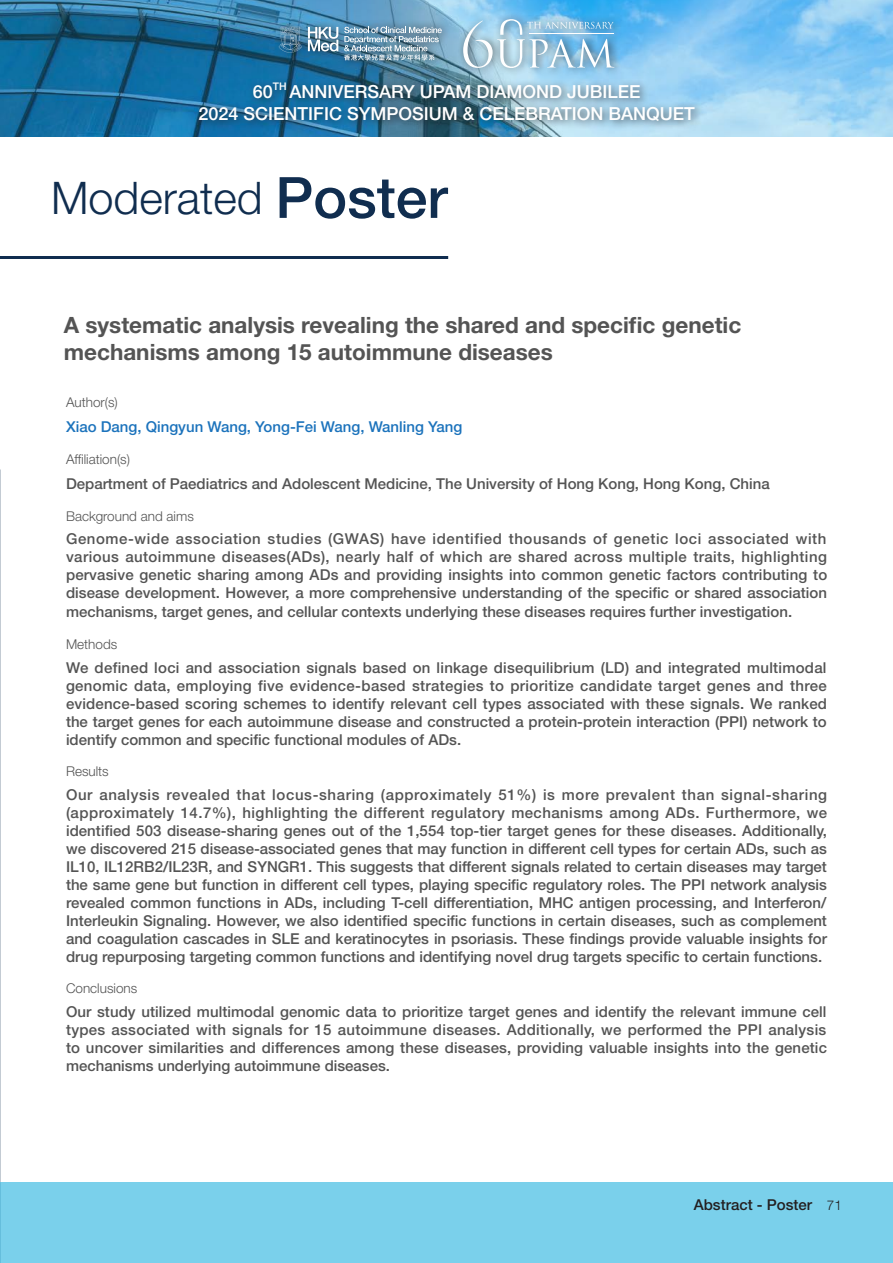
<style>
.page{position:relative;width:893px;height:1263px;background:#fff}
.page>*{position:absolute;margin:0;border:0;box-sizing:border-box;transform-origin:0 0}
.t1{font:300 45px "Helvetica Neue LT Std";color:#102d4f}
.t2{font:700 22.5px/27px "Helvetica Neue LT Std";color:#545454}
.t3{font:500 18px "Helvetica Neue LT Std";color:#fff}
.t4{font:500 15px/18px "Helvetica Neue LT Std";color:#545454;text-align:justify}
.t5{font:500 15px "Helvetica Neue LT Std";color:#1c73bc}
.t6{font:500 15px "Helvetica Neue LT Std";color:#231f20}
.t7{font:300 13.5px "Helvetica Neue LT Std";color:#545454}
.t8{font:500 10.5px "Helvetica Neue LT Std";color:#fff}
.s1{font-weight:500;font-size:57px}
.s2{font-weight:300;font-size:13.5px}
</style>
<div class="page">
<img style="left:0;top:470px;width:1px;height:712px">
<div style="left:0;top:1182px;width:893px;height:81px;background:#7ad0eb"></div>
<img style="left:0;top:0;width:893px;height:136px">
<div style="left:458px;top:11px;width:165px;height:65px;background:#231f20;opacity:.75"></div>
<svg style="left:463px;top:19px;width:151px;height:49px;background:#9fc7df"></svg>
<hr style="left:530px;top:33px;width:84px;height:1px;background:#fff">
<div style="left:274px;top:19px;width:177px;height:49px;background:#231f20;opacity:.75"></div>
<svg style="left:344px;top:27px;width:98px;height:33px;background:#83a3b6"></svg>
<svg style="left:279px;top:27px;width:23px;height:26px"></svg>
<svg style="left:308px;top:27px;width:30px;height:24px"></svg>
<div style="left:194px;top:76px;width:510px;height:54px;background:#231f20;opacity:.75"></div>
<hr style="left:0;top:256px;width:448px;height:3px;background:#102d4f">
<p class="t3" style="left:253px;top:81px;width:22px">60</p>
<p class="t8" style="left:273px;top:79px;width:15px">TH</p>
<p class="t3" style="left:290px;top:81px;width:353px">ANNIVERSARY UPAM DIAMOND JUBILEE</p>
<p class="t3" style="left:199px;top:103px;width:498px">2024 SCIENTIFIC SYMPOSIUM &amp; CELEBRATION BANQUET</p>
<p class="t1" style="left:51px;top:170px;width:398px">Moderated <span class="s1">Poster</span></p>
<p class="t2" style="left:64px;top:311px;width:679px">A systematic analysis revealing the shared and specific genetic mechanisms among 15 autoimmune diseases</p>
<p class="t7" style="left:66px;top:394px;width:53px">Author(s)</p>
<p class="t5" style="left:66px;top:418px;width:398px">Xiao Dang, Qingyun Wang, Yong-Fei Wang, Wanling Yang</p>
<p class="t7" style="left:66px;top:451px;width:66px">Affiliation(s)</p>
<p class="t4" style="left:66px;top:474px;width:705px">Department of Paediatrics and Adolescent Medicine, The University of Hong Kong, Hong Kong, China</p>
<p class="t7" style="left:66px;top:507px;width:129px">Background and aims</p>
<p class="t4" style="left:66px;top:530px;width:763px">Genome-wide association studies (GWAS) have identified thousands of genetic loci associated with various autoimmune diseases(ADs), nearly half of which are shared across multiple traits, highlighting pervasive genetic sharing among ADs and providing insights into common genetic factors contributing to disease development. However, a more comprehensive understanding of the specific or shared association mechanisms, target genes, and cellular contexts underlying these diseases requires further investigation.</p>
<p class="t7" style="left:66px;top:636px;width:53px">Methods</p>
<p class="t4" style="left:66px;top:658px;width:762px">We defined loci and association signals based on linkage disequilibrium (LD) and integrated multimodal genomic data, employing five evidence-based strategies to prioritize candidate target genes and three evidence-based scoring schemes to identify relevant cell types associated with these signals. We ranked the target genes for each autoimmune disease and constructed a protein-protein interaction (PPI) network to identify common and specific functional modules of ADs.</p>
<p class="t7" style="left:66px;top:763px;width:44px">Results</p>
<p class="t4" style="left:66px;top:785px;width:763px">Our analysis revealed that locus-sharing (approximately 51%) is more prevalent than signal-sharing (approximately 14.7%), highlighting the different regulatory mechanisms among ADs. Furthermore, we identified 503 disease-sharing genes out of the 1,554 top-tier target genes for these diseases. Additionally, we discovered 215 disease-associated genes that may function in different cell types for certain ADs, such as IL10, IL12RB2/IL23R, and SYNGR1. This suggests that different signals related to certain diseases may target the same gene but function in different cell types, playing specific regulatory roles. The PPI network analysis revealed common functions in ADs, including T-cell differentiation, MHC antigen processing, and Interferon/ Interleukin Signaling. However, we also identified specific functions in certain diseases, such as complement and coagulation cascades in SLE and keratinocytes in psoriasis. These findings provide valuable insights for drug repurposing targeting common functions and identifying novel drug targets specific to certain functions.</p>
<p class="t7" style="left:66px;top:980px;width:73px">Conclusions</p>
<p class="t4" style="left:66px;top:1002px;width:762px">Our study utilized multimodal genomic data to prioritize target genes and identify the relevant immune cell types associated with signals for 15 autoimmune diseases. Additionally, we performed the PPI analysis to uncover similarities and differences among these diseases, providing valuable insights into the genetic mechanisms underlying autoimmune diseases.</p>
<p class="t6" style="left:694px;top:1195px;width:150px">Abstract - Poster <span class="s2">71</span></p>
</div>
